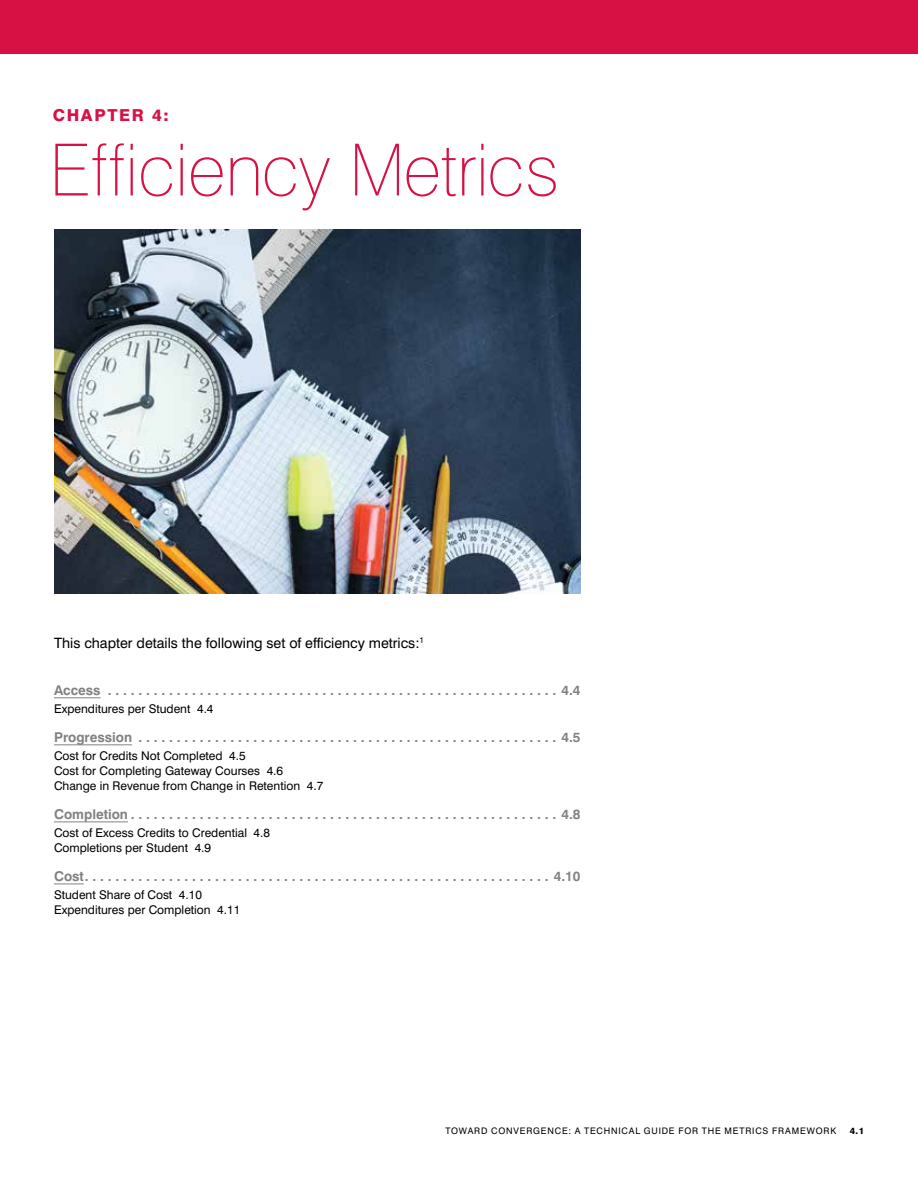
<style>
.page{position:relative;width:918px;height:1188px;background:#fff}
.page>*{position:absolute;margin:0;border:0;box-sizing:border-box;transform-origin:0 0}
.t1{font:100 72px "Swiss 721 BT";color:#d71144}
.t2{font:800 16.5px "Swiss 721 BT";letter-spacing:.1em;color:#d71144}
.t3{font:14.25px "Swiss 721 BT";color:#000}
.t4{font:700 13.5px "Swiss 721 BT";color:#808284}
.t5{font:12px/15px "Swiss 721 BT";color:#000}
.t6{font:9px "Swiss 721 BT";letter-spacing:.095em;color:#000}
.t7{font:800 9px "Swiss 721 BT";color:#000}
</style>
<div class="page">
<div style="left:0;top:0;width:918px;height:54px;background:#d71144"></div>
<img style="left:54px;top:230px;width:527px;height:364px">
<hr style="left:54px;top:697px;width:47px;height:1px;background:#808284">
<hr style="left:54px;top:744px;width:78px;height:1px;background:#808284">
<hr style="left:54px;top:822px;width:74px;height:1px;background:#808284">
<hr style="left:54px;top:884px;width:30px;height:1px;background:#808284">
<p class="t2" style="left:53px;top:105px;width:118px">CHAPTER 4:</p>
<h1 class="t1" style="left:50px;top:126px;width:511px">Efficiency Metrics</h1>
<p class="t3" style="left:54px;top:634px;width:372px">This chapter details the following set of efficiency metrics:<sup>1</sup></p>
<p class="t4" style="left:54px;top:682px;width:528px">Access . . . . . . . . . . . . . . . . . . . . . . . . . . . . . . . . . . . . . . . . . . . . . . . . . . . . . . . . . . . 4.4</p>
<p class="t5" style="left:54px;top:701px;width:161px">Expenditures per Student 4.4</p>
<p class="t4" style="left:54px;top:729px;width:528px">Progression . . . . . . . . . . . . . . . . . . . . . . . . . . . . . . . . . . . . . . . . . . . . . . . . . . . . . . . 4.5</p>
<p class="t5" style="left:54px;top:748px;width:271px">Cost for Credits Not Completed 4.5<br>Cost for Completing Gateway Courses 4.6<br>Change in Revenue from Change in Retention 4.7</p>
<p class="t4" style="left:54px;top:806px;width:528px">Completion . . . . . . . . . . . . . . . . . . . . . . . . . . . . . . . . . . . . . . . . . . . . . . . . . . . . . . . . 4.8</p>
<p class="t5" style="left:54px;top:825px;width:218px">Cost of Excess Credits to Credential 4.8<br>Completions per Student 4.9</p>
<p class="t4" style="left:54px;top:868px;width:528px">Cost . . . . . . . . . . . . . . . . . . . . . . . . . . . . . . . . . . . . . . . . . . . . . . . . . . . . . . . . . . . . . 4.10</p>
<p class="t5" style="left:54px;top:887px;width:188px">Student Share of Cost 4.10<br>Expenditures per Completion 4.11</p>
<p class="t6" style="left:446px;top:1125px;width:392px">TOWARD CONVERGENCE: A TECHNICAL GUIDE FOR THE METRICS FRAMEWORK</p>
<p class="t7" style="left:850px;top:1125px;width:16px">4.1</p>
</div>
